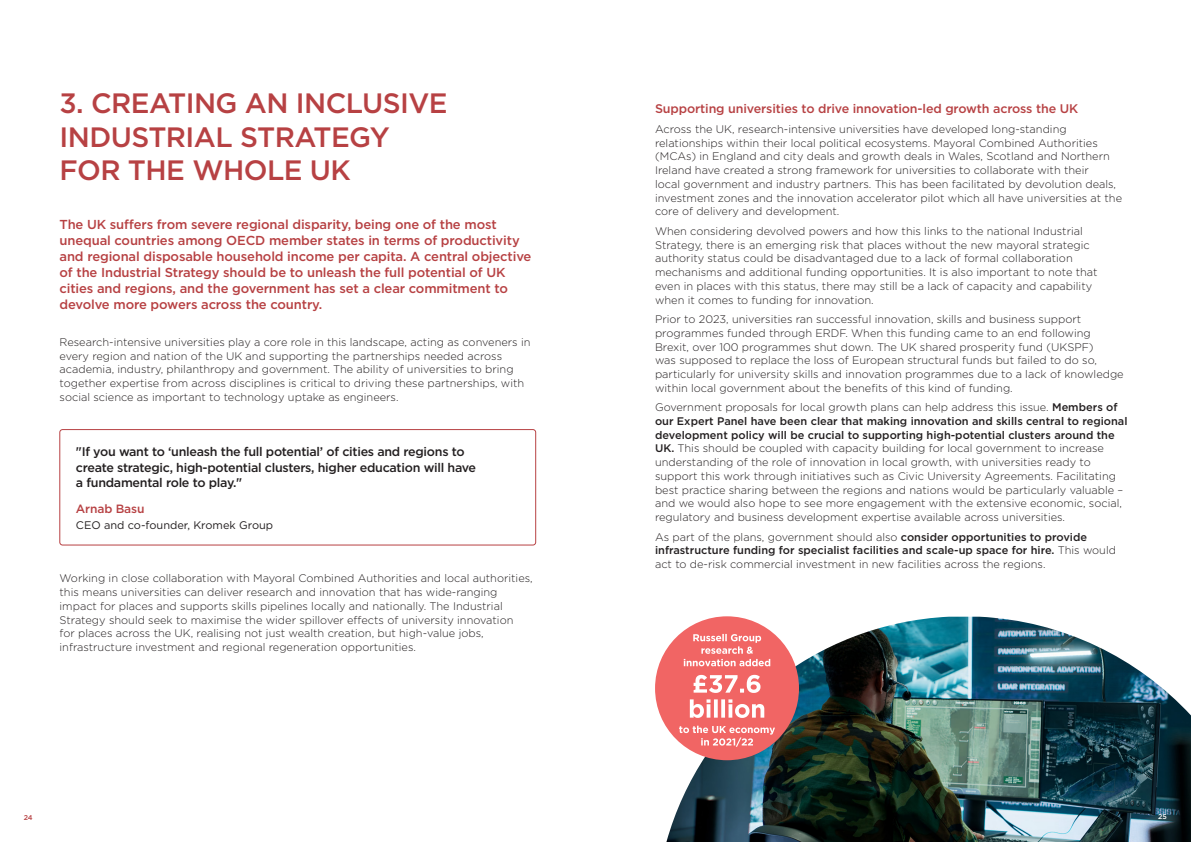
<style>
.page{position:relative;width:1191px;height:842px;background:#fff}
.page>*{position:absolute;margin:0;border:0;box-sizing:border-box;transform-origin:0 0}
.t1{font:500 28px/33.6px "Gotham";letter-spacing:-.02em;color:#b74143}
.t2{font:500 13px/16px "Gotham";letter-spacing:-.01em;color:#b74143}
.t3{font:500 12.5px/15.6px "Gotham";letter-spacing:-.02em;color:#231f20}
.t4{font:500 12.5px "Gotham";letter-spacing:-.01em;color:#b74143}
.t5{font:500 12px "Gotham";letter-spacing:-.01em;color:#b74143}
.t6{font:300 11px/13.8px "Gotham";color:#231f20}
.t7{font:11px "Gotham";color:#231f20}
.t8{font:500 7px "Gotham";color:#b74143}
.t9{font:500 7px "Gotham";color:#fff}
.s1{font-weight:500}
</style>
<div class="page">
<img style="left:666px;top:617px;width:525px;height:225px">
<div style="left:60px;top:429px;width:476px;height:116px;border:1px solid #b74143;border-radius:3px"></div>
<div style="left:655px;top:616px;width:144px;height:144px;background:#f16564;border-radius:50%"></div>
<svg style="left:679px;top:726px;width:96px;height:21px"></svg>
<svg style="left:690px;top:699px;width:74px;height:19px"></svg>
<svg style="left:693px;top:675px;width:67px;height:18px"></svg>
<svg style="left:684px;top:634px;width:86px;height:32px"></svg>
<h1 class="t1" style="left:60px;top:86px;width:389px">3. CREATING AN INCLUSIVE<br>INDUSTRIAL STRATEGY<br>FOR THE WHOLE UK</h1>
<p class="t2" style="left:60px;top:216px;width:473px">The UK suffers from severe regional disparity, being one of the most unequal countries among OECD member states in terms of productivity and regional disposable household income per capita. A central objective of the Industrial Strategy should be to unleash the full potential of UK cities and regions, and the government has set a clear commitment to devolve more powers across the country.</p>
<p class="t6" style="left:60px;top:335px;width:472px">Research-intensive universities play a core role in this landscape, acting as conveners in every region and nation of the UK and supporting the partnerships needed across academia, industry, philanthropy and government. The ability of universities to bring together expertise from across disciplines is critical to driving these partnerships, with social science as important to technology uptake as engineers.</p>
<p class="t3" style="left:76px;top:444px;width:402px">"If you want to ‘unleash the full potential’ of cities and regions to create strategic, high-potential clusters, higher education will have a fundamental role to play."</p>
<p class="t5" style="left:76px;top:501px;width:70px">Arnab Basu</p>
<p class="t7" style="left:76px;top:518px;width:199px">CEO and co-founder, Kromek Group</p>
<p class="t6" style="left:60px;top:571px;width:475px">Working in close collaboration with Mayoral Combined Authorities and local authorities, this means universities can deliver research and innovation that has wide-ranging impact for places and supports skills pipelines locally and nationally. The Industrial Strategy should seek to maximise the wider spillover effects of university innovation<br>for places across the UK, realising not just wealth creation, but high-value jobs, infrastructure investment and regional regeneration opportunities.</p>
<p class="t4" style="left:655px;top:101px;width:424px">Supporting universities to drive innovation-led growth across the UK</p>
<p class="t6" style="left:655px;top:122px;width:468px">Across the UK, research-intensive universities have developed long-standing relationships within their local political ecosystems. Mayoral Combined Authorities (MCAs) in England and city deals and growth deals in Wales, Scotland and Northern Ireland have created a strong framework for universities to collaborate with their<br>local government and industry partners. This has been facilitated by devolution deals, investment zones and the innovation accelerator pilot which all have universities at the core of delivery and development.</p>
<p class="t6" style="left:655px;top:224px;width:444px">When considering devolved powers and how this links to the national Industrial Strategy, there is an emerging risk that places without the new mayoral strategic authority status could be disadvantaged due to a lack of formal collaboration mechanisms and additional funding opportunities. It is also important to note that even in places with this status, there may still be a lack of capacity and capability when it comes to funding for innovation.</p>
<p class="t6" style="left:655px;top:312px;width:470px">Prior to 2023, universities ran successful innovation, skills and business support programmes funded through ERDF. When this funding came to an end following Brexit, over 100 programmes shut down. The UK shared prosperity fund (UKSPF)<br>was supposed to replace the loss of European structural funds but failed to do so, particularly for university skills and innovation programmes due to a lack of knowledge within local government about the benefits of this kind of funding.</p>
<p class="t6" style="left:655px;top:400px;width:474px">Government proposals for local growth plans can help address this issue. <span class="s1">Members of our Expert Panel have been clear that making innovation and skills central to regional development policy will be crucial to supporting high-potential clusters around the UK.</span> This should be coupled with capacity building for local government to increase understanding of the role of innovation in local growth, with universities ready to support this work through initiatives such as Civic University Agreements. Facilitating best practice sharing between the regions and nations would be particularly valuable – and we would also hope to see more engagement with the extensive economic, social, regulatory and business development expertise available across universities.</p>
<p class="t6" style="left:655px;top:529px;width:462px">As part of the plans, government should also <span class="s1">consider opportunities to provide infrastructure funding for specialist facilities and scale-up space for hire.</span> This would act to de-risk commercial investment in new facilities across the regions.</p>
<p class="t8" style="left:24px;top:812px;width:10px">24</p>
<p class="t9" style="left:1158px;top:812px;width:10px">25</p>
</div>
